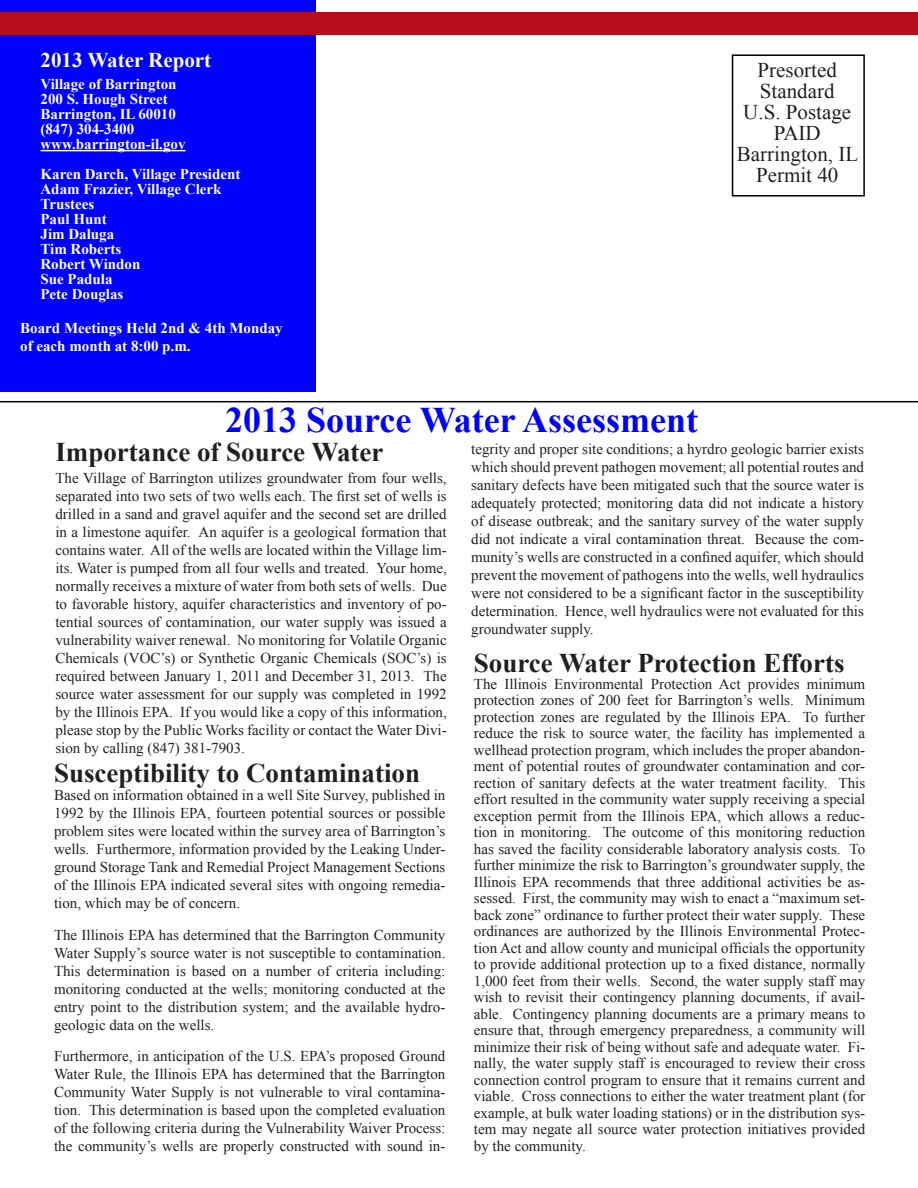
<style>
.page{position:relative;width:918px;height:1188px;background:#fff}
.page>*{position:absolute;margin:0;border:0;box-sizing:border-box;transform-origin:0 0}
.t1{font:700 36px "Times New Roman";color:#00f}
.t2{font:700 27px "Times New Roman";color:#231f20}
.t3{font:21px/21px "Times New Roman";color:#231f20;text-align:center}
.t4{font:700 21px "Times New Roman";color:#fff}
.t5{font:15px/18px "Times New Roman";color:#231f20;text-align:justify}
.t6{font:700 15px/15px "Times New Roman";color:#fff}
</style>
<div class="page">
<div style="left:0;top:0;width:316px;height:392px;background:#00f"></div>
<hr style="left:40px;top:150px;width:146px;height:1px;background:#fff">
<div style="left:732px;top:54px;width:133px;height:143px;border:2px solid #000002"></div>
<hr style="left:0;top:401px;width:918px;height:1px;background:#000002">
<div style="left:0;top:12px;width:918px;height:23px;background:#b50e1a"></div>
<h3 class="t4" style="left:40px;top:46px;width:172px">2013 Water Report</h3>
<p class="t6" style="left:40px;top:76px;width:147px">Village of Barrington<br>200 S. Hough Street<br>Barrington, IL 60010 (847) 304-3400 www.barrington-il.gov</p>
<p class="t6" style="left:40px;top:166px;width:201px">Karen Darch, Village President<br>Adam Frazier, Village Clerk<br>Trustees<br>Paul Hunt<br>Jim Daluga<br>Tim Roberts<br>Robert Windon<br>Sue Padula<br>Pete Douglas</p>
<p class="t6" style="left:20px;top:319px;width:264px;line-height:18px">Board Meetings Held 2nd &amp; 4th Monday of each month at 8:00 p.m.</p>
<p class="t1" style="left:225px;top:395px;width:474px">2013 Source Water Assessment</p>
<h3 class="t3" style="left:737px;top:59px;width:123px">Presorted<br>Standard<br>U.S. Postage<br>PAID<br>Barrington, IL<br>Permit 40</h3>
<p class="t2" style="left:55px;top:433px;width:330px">Importance of Source Water</p>
<p class="t5" style="left:55px;top:469px;width:393px">The Village of Barrington utilizes groundwater from four wells, separated into two sets of two wells each. The first set of wells is drilled in a sand and gravel aquifer and the second set are drilled in a limestone aquifer. An aquifer is a geological formation that contains water. All of the wells are located within the Village lim&shy;its. Water is pumped from all four wells and treated. Your home, normally receives a mixture of water from both sets of wells. Due to favorable history, aquifer characteristics and inventory of po&shy;tential sources of contamination, our water supply was issued a vulnerability waiver renewal. No monitoring for Volatile Organic Chemicals (VOC’s) or Synthetic Organic Chemicals (SOC’s) is required between January 1, 2011 and December 31, 2013. The source water assessment for our supply was completed in 1992 by the Illinois EPA. If you would like a copy of this information, please stop by the Public Works facility or contact the Water Divi&shy;sion by calling (847) 381-7903.</p>
<p class="t2" style="left:54px;top:755px;width:368px">Susceptibility to Contamination</p>
<p class="t5" style="left:54px;top:786px;width:393px">Based on information obtained in a well Site Survey, published in 1992 by the Illinois EPA, fourteen potential sources or possible problem sites were located within the survey area of Barrington’s wells. Furthermore, information provided by the Leaking Under&shy;ground Storage Tank and Remedial Project Management Sections of the Illinois EPA indicated several sites with ongoing remedia&shy;tion, which may be of concern.</p>
<p class="t5" style="left:54px;top:926px;width:393px">The Illinois EPA has determined that the Barrington Community Water Supply’s source water is not susceptible to contamination.<br>This determination is based on a number of criteria including: monitoring conducted at the wells; monitoring conducted at the entry point to the distribution system; and the available hydro&shy;geologic data on the wells.</p>
<p class="t5" style="left:54px;top:1047px;width:393px">Furthermore, in anticipation of the U.S. EPA’s proposed Ground Water Rule, the Illinois EPA has determined that the Barrington Community Water Supply is not vulnerable to viral contamina&shy;tion. This determination is based upon the completed evaluation of the following criteria during the Vulnerability Waiver Process: the community’s wells are properly constructed with sound in-</p>
<p class="t5" style="left:471px;top:440px;width:394px">tegrity and proper site conditions; a hyrdro geologic barrier exists which should prevent pathogen movement; all potential routes and sanitary defects have been mitigated such that the source water is adequately protected; monitoring data did not indicate a history of disease outbreak; and the sanitary survey of the water supply did not indicate a viral contamination threat. Because the com&shy;munity’s wells are constructed in a confined aquifer, which should prevent the movement of pathogens into the wells, well hydraulics were not considered to be a significant factor in the susceptibility determination. Hence, well hydraulics were not evaluated for this groundwater supply.</p>
<p class="t2" style="left:474px;top:645px;width:372px">Source Water Protection Efforts</p>
<p class="t5" style="left:474px;top:675px;width:393px;line-height:16.5px">The Illinois Environmental Protection Act provides minimum protection zones of 200 feet for Barrington’s wells. Minimum protection zones are regulated by the Illinois EPA. To further reduce the risk to source water, the facility has implemented a wellhead protection program, which includes the proper abandon&shy;ment of potential routes of groundwater contamination and cor&shy;rection of sanitary defects at the water treatment facility. This effort resulted in the community water supply receiving a special exception permit from the Illinois EPA, which allows a reduc&shy;tion in monitoring. The outcome of this monitoring reduction has saved the facility considerable laboratory analysis costs. To further minimize the risk to Barrington’s groundwater supply, the Illinois EPA recommends that three additional activities be as&shy;sessed. First, the community may wish to enact a “maximum set&shy;back zone” ordinance to further protect their water supply. These ordinances are authorized by the Illinois Environmental Protec&shy;tion Act and allow county and municipal officials the opportunity to provide additional protection up to a fixed distance, normally 1,000 feet from their wells. Second, the water supply staff may wish to revisit their contingency planning documents, if avail&shy;able. Contingency planning documents are a primary means to ensure that, through emergency preparedness, a community will minimize their risk of being without safe and adequate water. Fi&shy;nally, the water supply staff is encouraged to review their cross connection control program to ensure that it remains current and viable. Cross connections to either the water treatment plant (for example, at bulk water loading stations) or in the distribution sys&shy;tem may negate all source water protection initiatives provided by the community.</p>
</div>
